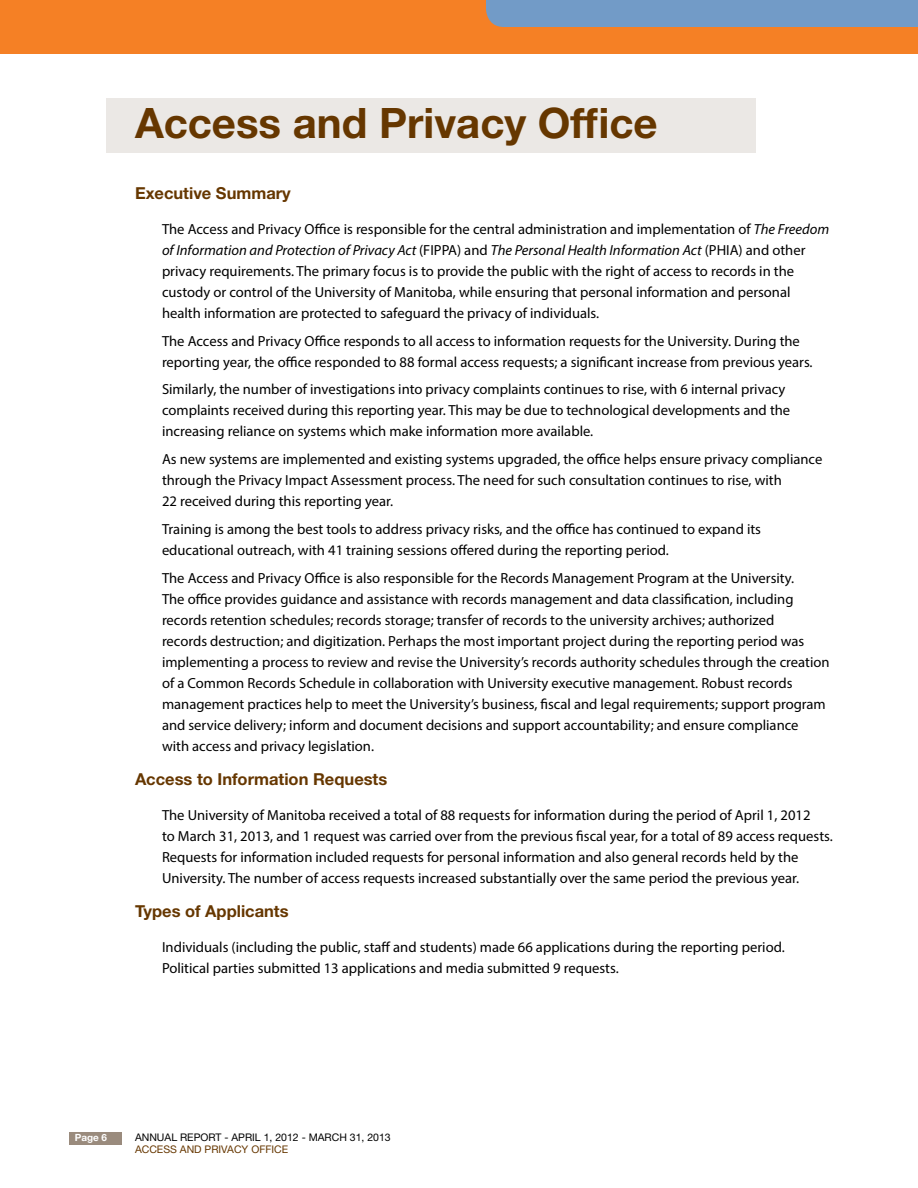
<style>
.page{position:relative;width:918px;height:1188px;background:#fff}
.page>*{position:absolute;margin:0;border:0;box-sizing:border-box;transform-origin:0 0}
.Section_Heading{font:700 42px "Helvetica Neue LT Std";color:#663700}
.Subhead_1{font:700 16.5px "Helvetica Neue LT Std";color:#663700}
.Body_Copy{font:14.7px/21px "Myriad Pro";color:#000}
.t1{font:10.5px "Helvetica Neue LT Std";color:#000}
.t2{font:10.5px "Helvetica Neue LT Std";color:#663700}
.Subhead_1-2{font:700 9.9px "Helvetica Neue LT Std";color:#fff}
.s1{font-style:italic}
</style>
<div class="page">
<div style="left:0;top:0;width:918px;height:54px;background:#f58025"></div>
<div style="left:69px;top:1132px;width:53px;height:13px;background:#9a8b7d"></div>
<div style="left:486px;top:0;width:432px;height:27px;background:#729bc7"></div>
<div style="left:107px;top:98px;width:649px;height:54px;background:#ebe8e5"></div>
<p class="Section_Heading" style="left:135px;top:97px;width:524px">Access and Privacy Office</p>
<p class="Subhead_1" style="left:135px;top:183px;width:157px">Executive Summary</p>
<p class="Body_Copy" style="left:162px;top:218px;width:669px">The Access and Privacy Office is responsible for the central administration and implementation of <span class="s1">The Freedom of Information and Protection of Privacy Act</span> (FIPPA) and <span class="s1">The Personal Health Information Act</span> (PHIA) and other privacy requirements. The primary focus is to provide the public with the right of access to records in the custody or control of the University of Manitoba, while ensuring that personal information and personal health information are protected to safeguard the privacy of individuals.</p>
<p class="Body_Copy" style="left:162px;top:330px;width:652px">The Access and Privacy Office responds to all access to information requests for the University. During the reporting year, the office responded to 88 formal access requests; a significant increase from previous years.</p>
<p class="Body_Copy" style="left:162px;top:379px;width:630px">Similarly, the number of investigations into privacy complaints continues to rise, with 6 internal privacy complaints received during this reporting year. This may be due to technological developments and the increasing reliance on systems which make information more available.</p>
<p class="Body_Copy" style="left:162px;top:449px;width:662px">As new systems are implemented and existing systems upgraded, the office helps ensure privacy compliance through the Privacy Impact Assessment process. The need for such consultation continues to rise, with<br>22 received during this reporting year.</p>
<p class="Body_Copy" style="left:162px;top:518px;width:601px">Training is among the best tools to address privacy risks, and the office has continued to expand its educational outreach, with 41 training sessions offered during the reporting period.</p>
<p class="Body_Copy" style="left:162px;top:567px;width:669px">The Access and Privacy Office is also responsible for the Records Management Program at the University.<br>The office provides guidance and assistance with records management and data classification, including records retention schedules; records storage; transfer of records to the university archives; authorized<br>records destruction; and digitization. Perhaps the most important project during the reporting period was implementing a process to review and revise the University’s records authority schedules through the creation of a Common Records Schedule in collaboration with University executive management. Robust records management practices help to meet the University’s business, fiscal and legal requirements; support program and service delivery; inform and document decisions and support accountability; and ensure compliance<br>with access and privacy legislation.</p>
<p class="Subhead_1" style="left:135px;top:769px;width:254px">Access to Information Requests</p>
<p class="Body_Copy" style="left:162px;top:804px;width:672px">The University of Manitoba received a total of 88 requests for information during the period of April 1, 2012<br>to March 31, 2013, and 1 request was carried over from the previous fiscal year, for a total of 89 access requests.<br>Requests for information included requests for personal information and also general records held by the University. The number of access requests increased substantially over the same period the previous year.</p>
<p class="Subhead_1" style="left:135px;top:901px;width:155px">Types of Applicants</p>
<p class="Body_Copy" style="left:162px;top:936px;width:624px">Individuals (including the public, staff and students) made 66 applications during the reporting period.<br>Political parties submitted 13 applications and media submitted 9 requests.</p>
<p class="Subhead_1-2" style="left:75px;top:1132px;width:34px">Page 6</p>
<p class="t1" style="left:135px;top:1132px;width:257px">ANNUAL REPORT - APRIL 1, 2012 - MARCH 31, 2013</p>
<p class="t2" style="left:135px;top:1143px;width:155px">ACCESS AND PRIVACY OFFICE</p>
</div>
